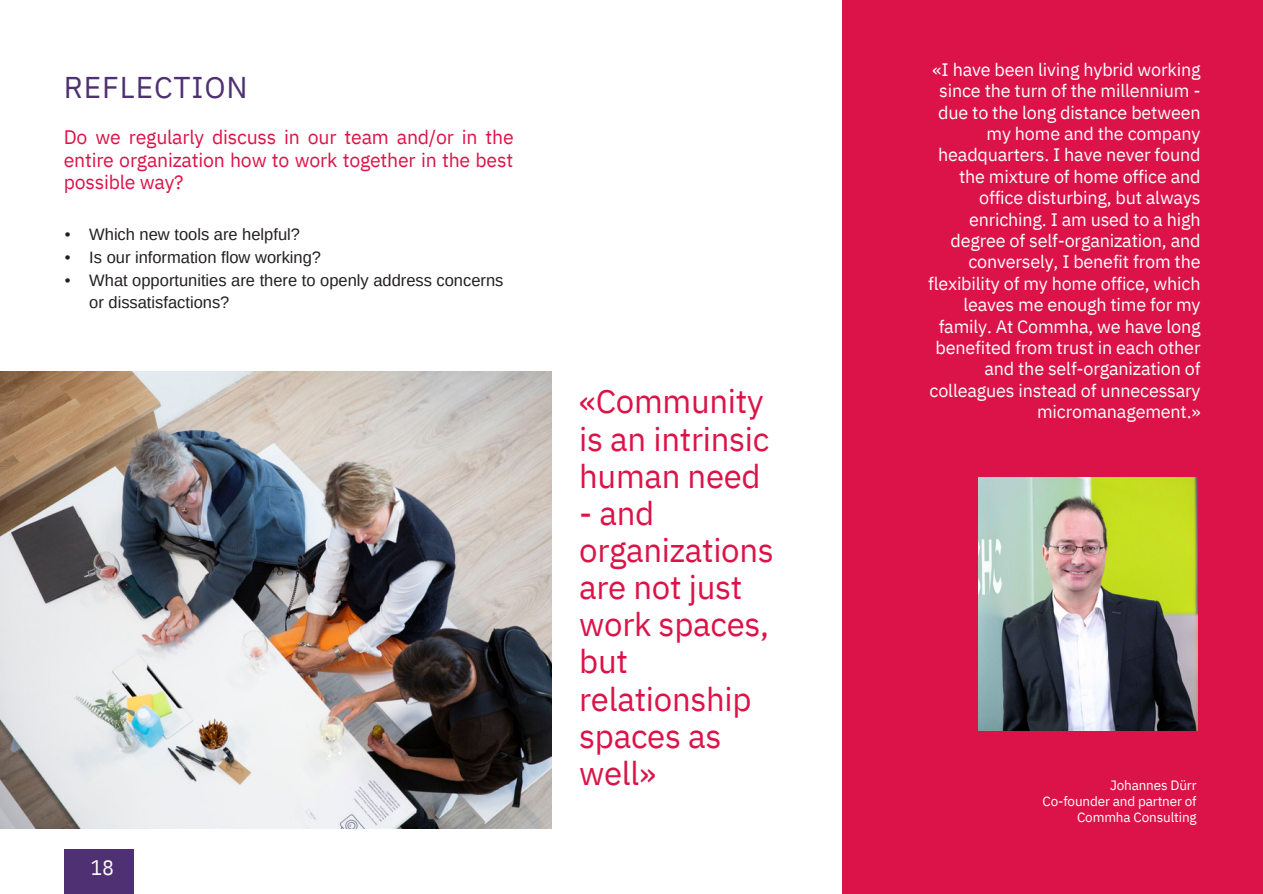
<style>
.page{position:relative;width:1263px;height:894px;background:#fff}
.page>*{position:absolute;margin:0;border:0;box-sizing:border-box;transform-origin:0 0}
.t1{font:33px/37px "IBM Plex Sans";letter-spacing:-.01em;color:#db1348}
.t2{font:30px "IBM Plex Sans";letter-spacing:.03em;color:#4f3072}
.t3{font:21px "IBM Plex Sans Cond";color:#fff}
.t4{font:19.5px/22.5px "IBM Plex Sans";letter-spacing:-.01em;color:#db1348;text-align:justify}
.t5{font:18px/21.3px "IBM Plex Sans";letter-spacing:-.01em;color:#fff;text-align:right}
.t6{font:16.5px/22.5px "Arimo";color:#231f20;text-align:justify}
.t7{font:13.5px/15.8px "IBM Plex Sans";letter-spacing:-.01em;color:#fff;text-align:right}
</style>
<div class="page">
<div style="left:842px;top:0;width:420px;height:893px;background:#db1348"></div>
<img style="left:0;top:372px;width:551px;height:456px">
<img style="left:979px;top:477px;width:218px;height:253px">
<div style="left:64px;top:849px;width:70px;height:44px;background:#4f3072"></div>
<p class="t2" style="left:64px;top:67px;width:185px">REFLECTION</p>
<p class="t4" style="left:64px;top:126px;width:452px">Do we regularly discuss in our team and/or in the entire organization how to work together in the best possible way?</p>
<p class="t6" style="left:65px;top:223px;width:7px">• • •</p>
<p class="t6" style="left:89px;top:223px;width:212px">Which new tools are helpful?</p>
<p class="t6" style="left:89px;top:246px;width:233px">Is our information flow working?</p>
<p class="t6" style="left:89px;top:268px;width:416px">What opportunities are there to openly address concerns or dissatisfactions?</p>
<p class="t3" style="left:91px;top:853px;width:24px">18</p>
<p class="t1" style="left:579px;top:382px;width:192px">«Community is an intrinsic human need</p>
<p class="t1" style="left:579px;top:494px;width:196px">- and organizations are not just work spaces, but relationship spaces as well»</p>
<p class="t5" style="left:928px;top:58px;width:274px">«I have been living hybrid working since the turn of the millennium - due to the long distance between my home and the company headquarters. I have never found the mixture of home office and office disturbing, but always enriching. I am used to a high degree of self-organization, and conversely, I benefit from the flexibility of my home office, which leaves me enough time for my family. At Commha, we have long benefited from trust in each other and the self-organization of colleagues instead of unnecessary micromanagement.»</p>
<p class="t7" style="left:1110px;top:777px;width:88px">Johannes Dürr</p>
<p class="t7" style="left:1042px;top:793px;width:156px">Co-founder and partner of<br>Commha Consulting</p>
</div>
